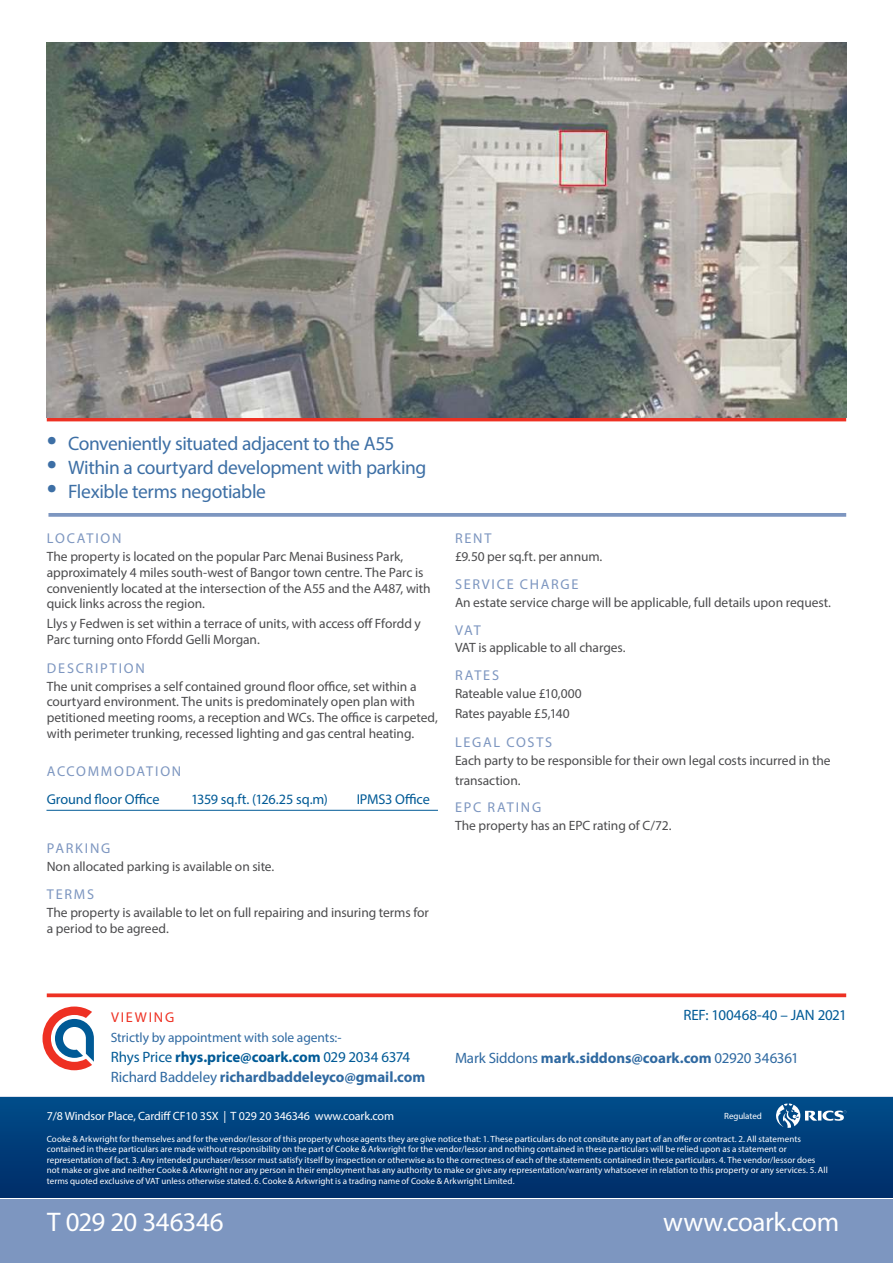
<style>
.page{position:relative;width:893px;height:1263px;background:#fff}
.page>*{position:absolute;margin:0;border:0;box-sizing:border-box;transform-origin:0 0}
.t1{font:27px "Myriad Pro";letter-spacing:-.02em;color:#fff}
.t2{font:19.5px "Myriad Pro";letter-spacing:-.02em;color:#3d6fa5}
.t3{font:700 15px/20px "Myriad Pro";letter-spacing:-.005em;color:#2f69a1}
.t4{font:15px "Myriad Pro";letter-spacing:-.015em;color:#2f69a1}
.t5{font:15px "Myriad Pro";letter-spacing:-.015em;color:#005a96}
.t6{font:14.25px "Myriad Pro";letter-spacing:.125em;color:#7d96c0}
.t7{font:14.25px "Myriad Pro";letter-spacing:-.01em;color:#005a96}
.t8{font:14.25px "Myriad Pro";letter-spacing:.125em;color:#ee3123}
.t9{font:13.5px/15.8px "Myriad Pro";letter-spacing:-.005em;color:#4c4c4e}
.t10{font:13.5px "Myriad Pro";letter-spacing:-.005em;color:#2f69a1}
.t11{font:12px "Myriad Pro";letter-spacing:-.01em;color:#fff}
.t12{font:9px/10.5px "Myriad Pro";letter-spacing:.005em;color:#fff}
.s1{font-size:36px}
.s2{font-weight:400;color:#005a96}
.s3{color:#005a96}
.s4{font-weight:400}
.s5{font-weight:700}
</style>
<div class="page">
<hr style="left:47px;top:418px;width:799px;height:3px;background:#ee3123">
<div style="left:0;top:1199px;width:893px;height:64px;background:#7d96c0"></div>
<img style="left:0;top:1097px;width:893px;height:100px">
<svg style="left:43px;top:1006px;width:51px;height:64px"></svg>
<svg style="left:47px;top:993px;width:799px;height:4px;background:#ef483c"></svg>
<svg style="left:775px;top:1103px;width:71px;height:25px"></svg>
<img style="left:47px;top:43px;width:799px;height:375px">
<hr style="left:46px;top:810px;width:392px;height:1px;background:#005a96">
<svg style="left:48px;top:513px;width:798px;height:4px;background:#859cc3"></svg>
<h2 class="t2" style="left:47px;top:435px;width:349px"><span class="s1">•</span> Conveniently situated adjacent to the A55</h2>
<h2 class="t2" style="left:47px;top:459px;width:381px"><span class="s1">•</span> Within a courtyard development with parking</h2>
<h2 class="t2" style="left:47px;top:483px;width:221px"><span class="s1">•</span> Flexible terms negotiable</h2>
<p class="t6" style="left:47px;top:533px;width:76px">LOCATION</p>
<p class="t9" style="left:47px;top:550px;width:386px">The property is located on the popular Parc Menai Business Park, approximately 4 miles south-west of Bangor town centre. The Parc is conveniently located at the intersection of the A55 and the A487, with quick links across the region.</p>
<p class="t9" style="left:47px;top:617px;width:376px">Llys y Fedwen is set within a terrace of units, with access off Ffordd y<br>Parc turning onto Ffordd Gelli Morgan.</p>
<p class="t6" style="left:47px;top:662px;width:99px">DESCRIPTION</p>
<p class="t9" style="left:47px;top:679px;width:393px">The unit comprises a self contained ground floor office, set within a courtyard environment. The units is predominately open plan with petitioned meeting rooms, a reception and WCs. The office is carpeted, with perimeter trunking, recessed lighting and gas central heating.</p>
<p class="t6" style="left:47px;top:765px;width:136px">ACCOMMODATION</p>
<p class="t7" style="left:47px;top:793px;width:114px">Ground floor Office</p>
<p class="t7" style="left:191px;top:793px;width:138px">1359 sq.ft. (126.25 sq.m)</p>
<p class="t7" style="left:357px;top:793px;width:75px">IPMS3 Office</p>
<p class="t6" style="left:47px;top:842px;width:65px">PARKING</p>
<p class="t9" style="left:47px;top:859px;width:229px">Non allocated parking is available on site.</p>
<p class="t6" style="left:47px;top:888px;width:49px">TERMS</p>
<p class="t9" style="left:47px;top:906px;width:384px">The property is available to let on full repairing and insuring terms for a period to be agreed.</p>
<p class="t6" style="left:455px;top:533px;width:38px">RENT</p>
<p class="t9" style="left:455px;top:550px;width:149px">£9.50 per sq.ft. per annum.</p>
<p class="t6" style="left:455px;top:578px;width:125px">SERVICE CHARGE</p>
<p class="t9" style="left:455px;top:596px;width:377px">An estate service charge will be applicable, full details upon request.</p>
<p class="t6" style="left:455px;top:624px;width:27px">VAT</p>
<p class="t9" style="left:455px;top:641px;width:172px">VAT is applicable to all charges.</p>
<p class="t6" style="left:455px;top:669px;width:45px">RATES</p>
<p class="t9" style="left:455px;top:685px;width:128px;line-height:20px">Rateable value £10,000<br>Rates payable £5,140</p>
<p class="t6" style="left:455px;top:736px;width:99px">LEGAL COSTS</p>
<p class="t9" style="left:455px;top:751px;width:377px;line-height:20px">Each party to be responsible for their own legal costs incurred in the transaction.</p>
<p class="t6" style="left:455px;top:801px;width:88px">EPC RATING</p>
<p class="t9" style="left:455px;top:819px;width:218px">The property has an EPC rating of C/72.</p>
<p class="t8" style="left:111px;top:1011px;width:65px">VIEWING</p>
<p class="t5" style="left:683px;top:1009px;width:165px">REF: 100468-40 – JAN 2021</p>
<p class="t10" style="left:111px;top:1032px;width:232px">Strictly by appointment with sole agents:-</p>
<p class="t3" style="left:111px;top:1048px;width:316px"><span class="s2">Rhys Price</span> <span class="s3">rhys.price@coark.com</span> <span class="s2">029 2034 6374<br></span><span class="s4">Richard Baddeley</span> richardbaddeleyco@gmail.com</p>
<p class="t4" style="left:455px;top:1051px;width:345px">Mark Siddons <span class="s5">mark.siddons@coark.com</span> 02920 346361</p>
<p class="t11" style="left:47px;top:1111px;width:349px">7/8 Windsor Place, Cardiff CF10 3SX | T 029 20 346346 www.coark.com</p>
<p class="t12" style="left:724px;top:1111px;width:39px">Regulated</p>
<p class="t11" style="left:164px;top:1111px;width:5px">f</p>
<p class="t12" style="left:47px;top:1134px;width:782px">Cooke &amp; Arkwright for themselves and for the vendor/lessor of this property whose agents they are give notice that: 1. These particulars do not consitute any part of an offer or contract. 2. All statements contained in these particulars are made without responsibility on the part of Cooke &amp; Arkwright for the vendor/lessor and nothing contained in these particulars will be relied upon as a statement or representation of fact. 3. Any intended purchaser/lessor must satisfy itself by inspection or otherwise as to the correctness of each of the statements contained in these particulars. 4. The vendor/lessor does not make or give and neither Cooke &amp; Arkwright nor any person in their employment has any authority to make or give any representation/warranty whatsoever in relation to this property or any services. 5. All terms quoted exclusive of VAT unless otherwise stated. 6. Cooke &amp; Arkwright is a trading name of Cooke &amp; Arkwright Limited.</p>
<p class="t12" style="left:679px;top:1134px;width:4px">f</p>
<h1 class="t1" style="left:47px;top:1210px;width:178px">T 029 20 346346</h1>
<h1 class="t1" style="left:663px;top:1210px;width:177px">www.coark.com</h1>
</div>
